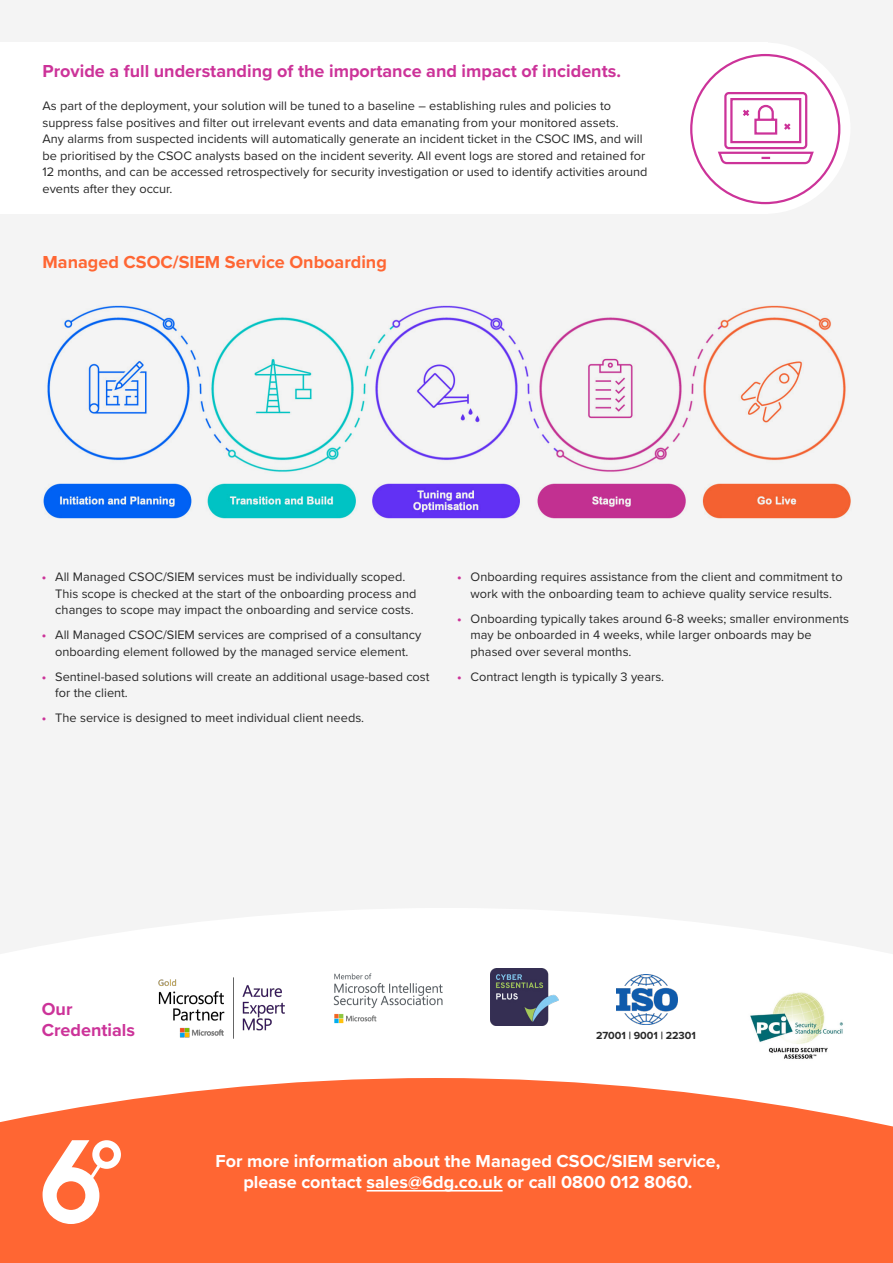
<style>
.page{position:relative;width:893px;height:1263px;background:#f4f4f4}
.page>*{position:absolute;margin:0;border:0;box-sizing:border-box;transform-origin:0 0}
.Sub-Headings{font:700 18px "Proxima Nova";color:#fff}
.Sub-Headings-2{font:700 18px/21.6px "Proxima Nova";color:#c39}
.Sub-Headings-3{font:700 18px "Proxima Nova";color:#f63}
.Body_Copy{font:12.75px/16.5px "Proxima Nova";color:#282828}
.Body_Copy-2{font:700 10.65px "Proxima Nova";color:#282828}
.s1{font-weight:700;color:#c39}
</style>
<div class="page">
<svg style="left:0;top:908px;width:893px;height:170px;fill:#fff"></svg>
<svg style="left:0;top:1078px;width:893px;height:185px;background:#ff7345"></svg>
<svg style="left:43px;top:1140px;width:78px;height:84px"></svg>
<img style="left:745px;top:989px;width:106px;height:73px">
<img style="left:490px;top:968px;width:68px;height:57px">
<img style="left:159px;top:978px;width:126px;height:61px">
<img style="left:616px;top:974px;width:61px;height:51px">
<img style="left:317px;top:956px;width:144px;height:84px">
<hr style="left:367px;top:1190px;width:136px;height:1px;background:#fff">
<div style="left:0;top:43px;width:768px;height:171px;background:#fff"></div>
<div style="left:679px;top:43px;width:171px;height:171px;background:#fff;border-radius:50%"></div>
<img style="left:43px;top:305px;width:808px;height:214px">
<svg style="left:718px;top:92px;width:96px;height:73px"></svg>
<p class="Sub-Headings-2" style="left:43px;top:60px;width:580px">Provide a full understanding of the importance and impact of incidents.</p>
<p class="Body_Copy" style="left:43px;top:97px;width:570px">As part of the deployment, your solution will be tuned to a baseline – establishing rules and policies to</p>
<p class="Body_Copy" style="left:43px;top:114px;width:578px">suppress false positives and filter out irrelevant events and data emanating from your monitored assets.</p>
<p class="Body_Copy" style="left:43px;top:130px;width:606px">Any alarms from suspected incidents will automatically generate an incident ticket in the CSOC IMS, and will be prioritised by the CSOC analysts based on the incident severity. All event logs are stored and retained for 12 months, and can be accessed retrospectively for security investigation or used to identify activities around events after they occur.</p>
<p class="Sub-Headings-3" style="left:43px;top:248px;width:346px">Managed CSOC/SIEM Service Onboarding</p>
<p class="Body_Copy" style="left:55px;top:568px;width:363px;text-indent:-14px"><span class="s1">•</span> All Managed CSOC/SIEM services must be individually scoped.<br>This scope is checked at the start of the onboarding process and changes to scope may impact the onboarding and service costs.</p>
<p class="Body_Copy" style="left:42px;top:626px;width:381px;text-align:center"><span class="s1">•</span> All Managed CSOC/SIEM services are comprised of a consultancy onboarding element followed by the managed service element.</p>
<p class="Body_Copy" style="left:55px;top:668px;width:376px;text-indent:-14px"><span class="s1">•</span> Sentinel-based solutions will create an additional usage-based cost for the client.</p>
<p class="Body_Copy" style="left:42px;top:709px;width:324px"><span class="s1">•</span> The service is designed to meet individual client needs.</p>
<p class="Body_Copy" style="left:457px;top:568px;width:387px;text-align:center"><span class="s1">•</span> Onboarding requires assistance from the client and commitment to work with the onboarding team to achieve quality service results.</p>
<p class="Body_Copy" style="left:471px;top:610px;width:380px;text-indent:-14px"><span class="s1">•</span> Onboarding typically takes around 6-8 weeks; smaller environments may be onboarded in 4 weeks, while larger onboards may be phased over several months.</p>
<p class="Body_Copy" style="left:457px;top:668px;width:209px"><span class="s1">•</span> Contract length is typically 3 years.</p>
<p class="Sub-Headings-2" style="left:42px;top:997px;width:95px">Our<br>Credentials</p>
<p class="Body_Copy-2" style="left:596px;top:1027px;width:101px">27001 | 9001 | 22301</p>
<p class="Sub-Headings" style="left:216px;top:1147px;width:506px">For more information about the Managed CSOC/SIEM service,</p>
<p class="Sub-Headings" style="left:243px;top:1169px;width:451px">please contact sales@6dg.co.uk or call 0800 012 8060.</p>
</div>
